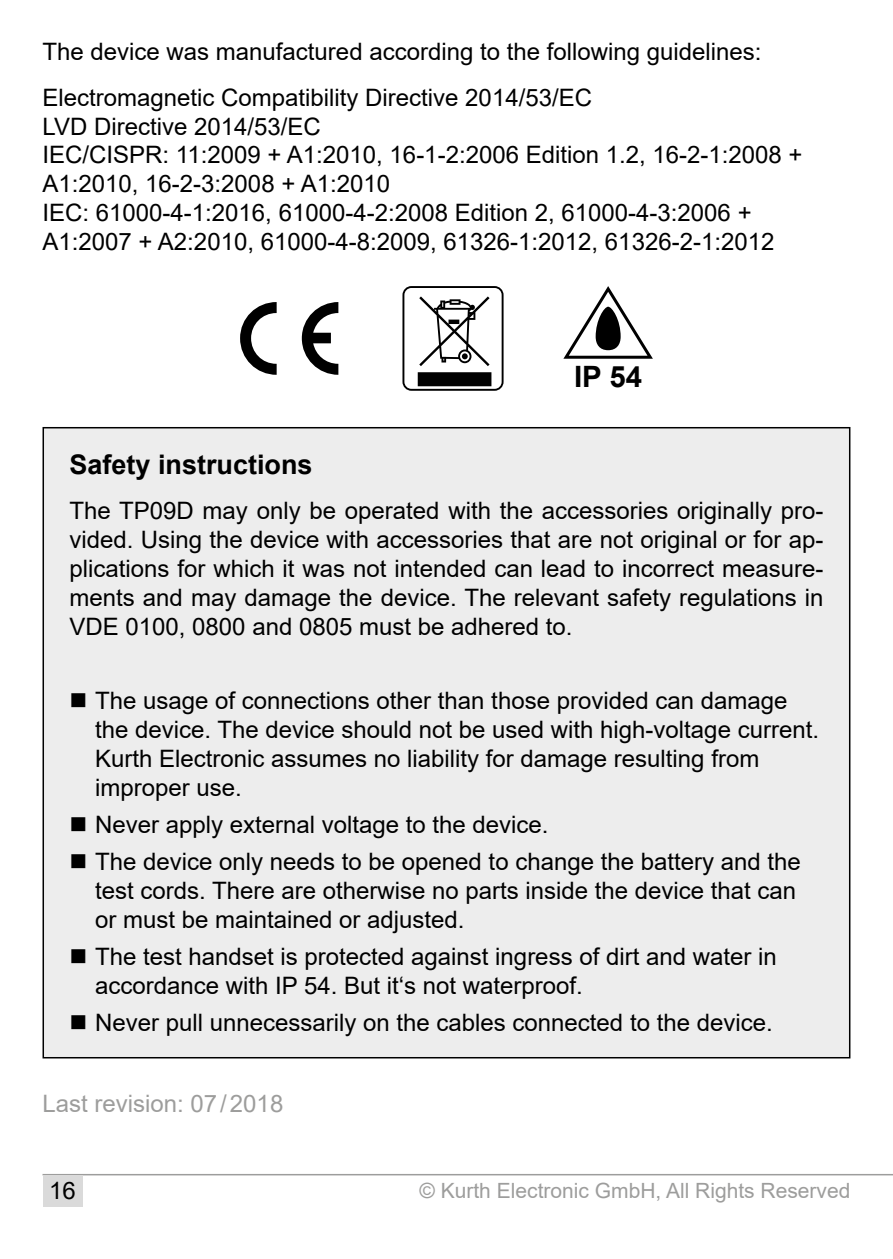
<style>
.page{position:relative;width:893px;height:1259px;background:#fff}
.page>*{position:absolute;margin:0;border:0;box-sizing:border-box;transform-origin:0 0}
.t1{font:700 29.4px "Arial";color:#000}
.t2{font:700 27px "Arial";color:#000}
.t3{font:24px/28.8px "Arial";color:#000}
.t4{font:24px "Arial";color:#9d9d9c}
.t5{font:21px "Arial";color:#9d9d9c}
</style>
<div class="page">
<hr style="left:43px;top:1174px;width:850px;height:1px;background:#9d9d9c">
<div style="left:43px;top:1175px;width:39px;height:32px;background:#dadada"></div>
<div style="left:43px;top:428px;width:807px;height:629px;background:#ededed"></div>
<svg style="left:240px;top:302px;width:98px;height:73px"></svg>
<svg style="left:402px;top:286px;width:102px;height:105px"></svg>
<svg style="left:563px;top:286px;width:90px;height:73px"></svg>
<p class="t3" style="left:43px;top:28px;width:720px;line-height:45.9px">The device was manufactured according to the following guidelines:<br>Electromagnetic Compatibility Directive 2014/53/EC</p>
<p class="t3" style="left:43px;top:112px;width:762px">LVD Directive 2014/53/EC<br>IEC/CISPR: 11:2009 + A1:2010, 16-1-2:2006 Edition 1.2, 16-2-1:2008 + A1:2010, 16-2-3:2008 + A1:2010<br>IEC: 61000-4-1:2016, 61000-4-2:2008 Edition 2, 61000-4-3:2006 + A1:2007 + A2:2010, 61000-4-8:2009, 61326-1:2012, 61326-2-1:2012</p>
<p class="t1" style="left:574px;top:356px;width:70px">IP 54</p>
<p class="t2" style="left:70px;top:445px;width:245px">Safety instructions</p>
<p class="t3" style="left:70px;top:496px;width:755px;text-align:justify">The TP09D may only be operated with the accessories originally pro&shy;vided. Using the device with accessories that are not original or for ap&shy;plications for which it was not intended can lead to incorrect measure&shy;ments and may damage the device. The relevant safety regulations in VDE 0100, 0800 and 0805 must be adhered to.</p>
<p class="t3" style="left:95px;top:686px;width:725px">The usage of connections other than those provided can damage the device. The device should not be used with high-voltage current.<br>Kurth Electronic assumes no liability for damage resulting from improper use.</p>
<p class="t3" style="left:95px;top:806px;width:707px;line-height:37.2px">Never apply external voltage to the device.<br>The device only needs to be opened to change the battery and the</p>
<p class="t3" style="left:95px;top:876px;width:703px">test cords. There are otherwise no parts inside the device that can or must be maintained or adjusted.</p>
<p class="t3" style="left:95px;top:942px;width:683px">The test handset is protected against ingress of dirt and water in accordance with IP 54. But it‘s not waterproof.</p>
<p class="t3" style="left:95px;top:1008px;width:679px">Never pull unnecessarily on the cables connected to the device.</p>
<p class="t4" style="left:43px;top:1087px;width:242px">Last revision: 07/2018</p>
<p class="t3" style="left:49px;top:1176px;width:28px">16</p>
<p class="t5" style="left:419px;top:1176px;width:432px">© Kurth Electronic GmbH, All Rights Reserved</p>
</div>
